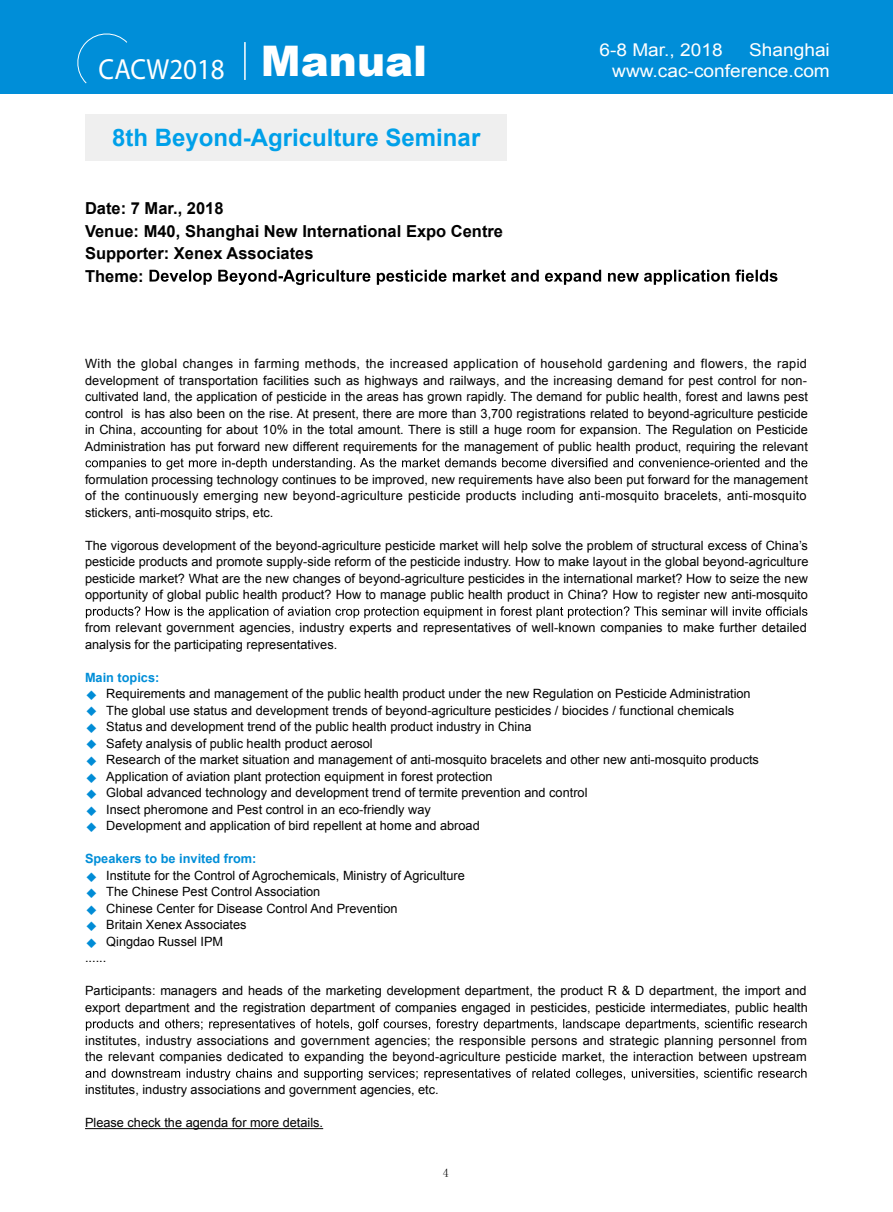
<style>
.page{position:relative;width:893px;height:1212px;background:#fff}
.page>*{position:absolute;margin:0;border:0;box-sizing:border-box;transform-origin:0 0}
.t1{font:29.1px "Myriad Pro";color:#fff;scale:.93 1}
.t2{font:700 24px "Arial";color:#00a0e9}
.t3{font:17.55px/21.3px "Arial";color:#fff;text-align:right;scale:1.08 1}
.t4{font:700 16.5px/22.5px "Arial";color:#000}
.t5{font:12.75px/16.5px "Arial";color:#000}
.t6{font:700 12.75px "Arial";color:#008ed8}
.t7{font:800 condensed 12px "Futura LT";color:#000}
.s1{font-family:"Arial";font-weight:900;font-size:42.15px}
.s2{font-family:"FZZDXJW GB1 0";color:#008cd6}
</style>
<div class="page">
<div style="left:0;top:0;width:893px;height:94px;background:#008ed8"></div>
<svg style="left:77px;top:33px;width:51px;height:51px"></svg>
<hr style="left:244px;top:42px;width:2px;height:38px;background:#fff">
<hr style="left:85px;top:1128px;width:238px;height:1px;background:#000">
<svg style="left:86px;top:458px;width:721px;height:12px"></svg>
<svg style="left:86px;top:606px;width:721px;height:12px"></svg>
<svg style="left:86px;top:1019px;width:721px;height:12px"></svg>
<svg style="left:86px;top:1068px;width:720px;height:12px"></svg>
<svg style="left:149px;top:270px;width:628px;height:15px"></svg>
<div style="left:85px;top:115px;width:422px;height:46px;background:#efefef"></div>
<h3 class="t3" style="left:612px;top:39px;width:203px">Shanghai www.cac-conference.com</h3>
<h1 class="t1" style="left:99px;top:52px;width:355px">CACW2018 <span class="s1">Manual</span></h1>
<h3 class="t3" style="left:599px;top:39px;width:116px">6-8 Mar., 2018</h3>
<h2 class="t2" style="left:112px;top:122px;width:370px">8th Beyond-Agriculture Seminar</h2>
<p class="t4" style="left:85px;top:197px;width:420px">Date: 7 Mar., 2018<br>Venue: M40, Shanghai New International Expo Centre<br>Supporter: Xenex Associates<br>Theme:</p>
<p class="t5" style="left:85px;top:356px;width:724px;text-align:justify">With the global changes in farming methods, the increased application of household gardening and flowers, the rapid development of transportation facilities such as highways and railways, and the increasing demand for pest control for non&shy;cultivated land, the application of pesticide in the areas has grown rapidly. The demand for public health, forest and lawns pest control is has also been on the rise. At present, there are more than 3,700 registrations related to beyond-agriculture pesticide in China, accounting for about 10% in the total amount. There is still a huge room for expansion. The Regulation on Pesticide Administration has put forward new different requirements for the management of public health product, requiring the relevant</p>
<p class="t5" style="left:85px;top:471px;width:724px;text-align:justify">formulation processing technology continues to be improved, new requirements have also been put forward for the management of the continuously emerging new beyond-agriculture pesticide products including anti-mosquito bracelets, anti-mosquito stickers, anti-mosquito strips, etc.</p>
<p class="t5" style="left:85px;top:537px;width:725px;text-align:justify">The vigorous development of the beyond-agriculture pesticide market will help solve the problem of structural excess of China’s pesticide products and promote supply-side reform of the pesticide industry. How to make layout in the global beyond-agriculture pesticide market? What are the new changes of beyond-agriculture pesticides in the international market? How to seize the new opportunity of global public health product? How to manage public health product in China? How to register new anti-mosquito</p>
<p class="t5" style="left:85px;top:619px;width:723px">from relevant government agencies, industry experts and representatives of well-known companies to make further detailed analysis for the participating representatives.</p>
<p class="t6" style="left:85px;top:669px;width:76px">Main topics:</p>
<p class="t5" style="left:85px;top:685px;width:667px"><span class="s2">◆</span> Requirements and management of the public health product under the new Regulation on Pesticide Administration</p>
<p class="t5" style="left:85px;top:702px;width:651px"><span class="s2">◆</span> The global use status and development trends of beyond-agriculture pesticides / biocides / functional chemicals</p>
<p class="t5" style="left:85px;top:718px;width:448px"><span class="s2">◆</span> Status and development trend of the public health product industry in China</p>
<p class="t5" style="left:85px;top:735px;width:289px"><span class="s2">◆</span> Safety analysis of public health product aerosol</p>
<p class="t5" style="left:85px;top:751px;width:675px"><span class="s2">◆</span> Research of the market situation and management of anti-mosquito bracelets and other new anti-mosquito products</p>
<p class="t5" style="left:85px;top:768px;width:409px"><span class="s2">◆</span> Application of aviation plant protection equipment in forest protection</p>
<p class="t5" style="left:85px;top:784px;width:504px"><span class="s2">◆</span> Global advanced technology and development trend of termite prevention and control</p>
<p class="t5" style="left:85px;top:801px;width:347px"><span class="s2">◆</span> Insect pheromone and Pest control in an eco-friendly way</p>
<p class="t5" style="left:85px;top:817px;width:396px"><span class="s2">◆</span> Development and application of bird repellent at home and abroad</p>
<p class="t6" style="left:85px;top:850px;width:173px">Speakers to be invited from:</p>
<p class="t5" style="left:85px;top:867px;width:381px"><span class="s2">◆</span> Institute for the Control of Agrochemicals, Ministry of Agriculture</p>
<p class="t5" style="left:85px;top:883px;width:237px"><span class="s2">◆</span> The Chinese Pest Control Association</p>
<p class="t5" style="left:85px;top:900px;width:314px"><span class="s2">◆</span> Chinese Center for Disease Control And Prevention</p>
<p class="t5" style="left:85px;top:916px;width:163px"><span class="s2">◆</span> Britain Xenex Associates</p>
<p class="t5" style="left:85px;top:933px;width:140px"><span class="s2">◆</span> Qingdao Russel IPM ......</p>
<p class="t5" style="left:85px;top:982px;width:724px">Participants: managers and heads of the marketing development department, the product R &amp; D department, the import and export department and the registration department of companies engaged in pesticides, pesticide intermediates, public health</p>
<p class="t5" style="left:85px;top:1032px;width:724px">institutes, industry associations and government agencies; the responsible persons and strategic planning personnel from the relevant companies dedicated to expanding the beyond-agriculture pesticide market, the interaction between upstream</p>
<p class="t5" style="left:85px;top:1081px;width:355px">institutes, industry associations and government agencies, etc.</p>
<p class="t5" style="left:85px;top:1114px;width:240px">Please check the agenda for more details.</p>
<p class="t7" style="left:443px;top:1166px;width:7px">4</p>
</div>
